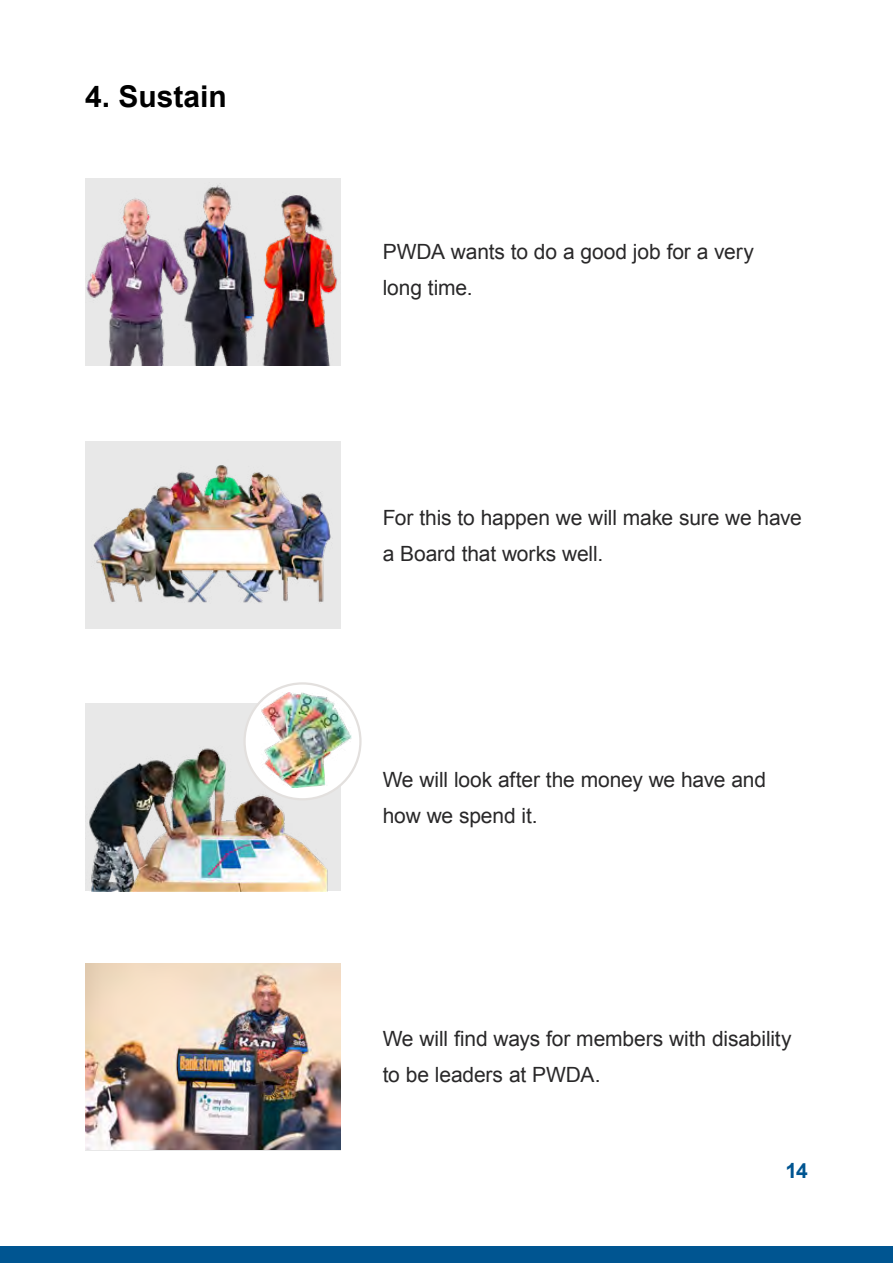
<style>
.page{position:relative;width:893px;height:1263px;background:#fff}
.page>*{position:absolute;margin:0;border:0;box-sizing:border-box;transform-origin:0 0}
.t1{font:700 30px "Arial";color:#000}
.t2{font:21px/36px "Arial";letter-spacing:-.005em;color:#292829}
.t3{font:700 21px "Arial";color:#005591}
</style>
<div class="page">
<div style="left:0;top:1246px;width:893px;height:17px;background:#005591"></div>
<div style="left:85px;top:179px;width:255px;height:187px;background:#e8e8e8"></div>
<img style="left:86px;top:185px;width:252px;height:181px">
<div style="left:85px;top:442px;width:255px;height:187px;background:#e8e8e8"></div>
<img style="left:93px;top:465px;width:238px;height:138px">
<div style="left:85px;top:704px;width:255px;height:187px;background:#e8e8e8"></div>
<img style="left:89px;top:748px;width:239px;height:143px">
<img style="left:85px;top:963px;width:255px;height:187px">
<div style="left:245px;top:683px;width:115px;height:116px;background:#fff;border-radius:50%"></div>
<img style="left:260px;top:692px;width:91px;height:96px">
<div style="left:243px;top:682px;width:119px;height:118px;border:2px solid #e3e0de;border-radius:50%"></div>
<h1 class="t1" style="left:85px;top:77px;width:143px">4. Sustain</h1>
<p class="t2" style="left:383px;top:234px;width:373px">PWDA wants to do a good job for a very long time.</p>
<p class="t2" style="left:383px;top:500px;width:421px">For this to happen we will make sure we have a Board that works well.</p>
<p class="t2" style="left:383px;top:762px;width:385px">We will look after the money we have and how we spend it.</p>
<p class="t2" style="left:383px;top:1021px;width:410px">We will find ways for members with disability to be leaders at PWDA.</p>
<p class="t3" style="left:786px;top:1157px;width:24px">14</p>
</div>
